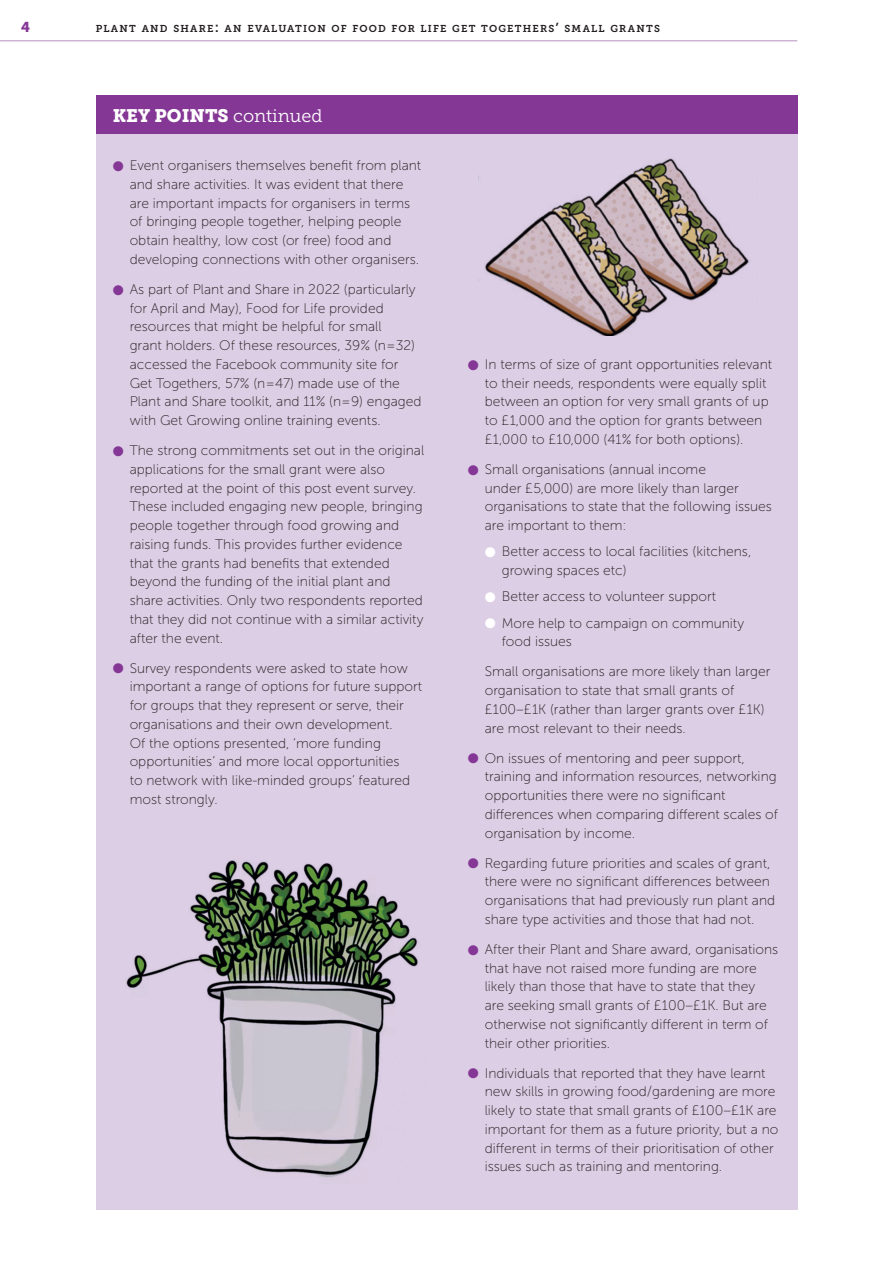
<style>
.page{position:relative;width:893px;height:1263px;background:#fff}
.page>*{position:absolute;margin:0;border:0;box-sizing:border-box;transform-origin:0 0}
.table_head{font:18px "Museo Slab 900";color:#fff}
.t1{font:14.25px "Museo Slab 900";color:#853795}
.bullet_point_in_tabl{font:13.8px/18.8px "Museo Sans 100";color:#231f20}
.t2{font:10.05px "Museo Slab 700";letter-spacing:.12em;color:#231f20}
.s1{font-size:14.25px}
.s2{font-family:"Museo Slab 300"}
.s3{color:#853795}
.s4{color:#fff}
</style>
<div class="page">
<hr style="left:0;top:40px;width:797px;height:1px;background:#b690c2">
<div style="left:96px;top:134px;width:701px;height:1076px;background:#dccee5"></div>
<div style="left:96px;top:96px;width:701px;height:38px;background:#853795"></div>
<img style="left:126px;top:860px;width:292px;height:318px">
<img style="left:485px;top:158px;width:264px;height:178px">
<p class="t1" style="left:21px;top:19px;width:11px">4</p>
<p class="t2" style="left:96px;top:23px;width:566px">PLANT AND SHARE<span class="s1">:</span> AN EVALUATION OF FOOD FOR LIFE GET TOGETHERS<span class="s1">’</span> SMALL GRANTS</p>
<p class="table_head" style="left:113px;top:105px;width:211px">KEY POINTS <span class="s2">continued</span></p>
<p class="bullet_point_in_tabl" style="left:130px;top:156px;width:293px;text-indent:-17px"><span class="s3">●</span> Event organisers themselves benefit from plant and share activities. It was evident that there are important impacts for organisers in terms of bringing people together, helping people obtain healthy, low cost (or free) food and developing connections with other organisers.</p>
<p class="bullet_point_in_tabl" style="left:130px;top:280px;width:293px;text-indent:-17px"><span class="s3">●</span> As part of Plant and Share in 2022 (particularly for April and May), Food for Life provided resources that might be helpful for small<br>grant holders. Of these resources, 39% (n=32) accessed the Facebook community site for Get Togethers, 57% (n=47) made use of the Plant and Share toolkit, and 11% (n=9) engaged with Get Growing online training events.</p>
<p class="bullet_point_in_tabl" style="left:130px;top:441px;width:296px;text-indent:-17px"><span class="s3">●</span> The strong commitments set out in the original applications for the small grant were also reported at the point of this post event survey.<br>These included engaging new people, bringing people together through food growing and raising funds. This provides further evidence that the grants had benefits that extended beyond the funding of the initial plant and share activities. Only two respondents reported that they did not continue with a similar activity after the event.</p>
<p class="bullet_point_in_tabl" style="left:130px;top:659px;width:294px;text-indent:-17px"><span class="s3">●</span> Survey respondents were asked to state how important a range of options for future support for groups that they represent or serve, their organisations and their own development.<br>Of the options presented, ‘more funding opportunities’ and more local opportunities<br>to network with like-minded groups’ featured most strongly.</p>
<p class="bullet_point_in_tabl" style="left:485px;top:355px;width:289px;text-indent:-17px"><span class="s3">●</span> In terms of size of grant opportunities relevant to their needs, respondents were equally split between an option for very small grants of up to £1,000 and the option for grants between £1,000 to £10,000 (41% for both options).</p>
<p class="bullet_point_in_tabl" style="left:485px;top:460px;width:289px;text-indent:-17px"><span class="s3">●</span> Small organisations (annual income<br>under £5,000) are more likely than larger organisations to state that the following issues are important to them:</p>
<p class="bullet_point_in_tabl" style="left:502px;top:542px;width:251px;text-indent:-17px"><span class="s4">●</span> Better access to local facilities (kitchens, growing spaces etc)</p>
<p class="bullet_point_in_tabl" style="left:485px;top:587px;width:233px"><span class="s4">●</span> Better access to volunteer support</p>
<p class="bullet_point_in_tabl" style="left:502px;top:614px;width:244px;text-indent:-17px"><span class="s4">●</span> More help to campaign on community food issues</p>
<p class="bullet_point_in_tabl" style="left:485px;top:662px;width:287px">Small organisations are more likely than larger organisation to state that small grants of £100–£1K (rather than larger grants over £1K) are most relevant to their needs.</p>
<p class="bullet_point_in_tabl" style="left:485px;top:749px;width:295px;text-indent:-17px"><span class="s3">●</span> On issues of mentoring and peer support, training and information resources, networking opportunities there were no significant differences when comparing different scales of organisation by income.</p>
<p class="bullet_point_in_tabl" style="left:485px;top:854px;width:292px;text-indent:-17px"><span class="s3">●</span> Regarding future priorities and scales of grant, there were no significant differences between organisations that had previously run plant and share type activities and those that had not.</p>
<p class="bullet_point_in_tabl" style="left:485px;top:940px;width:295px;text-indent:-17px"><span class="s3">●</span> After their Plant and Share award, organisations that have not raised more funding are more likely than those that have to state that they<br>are seeking small grants of £100–£1K. But are otherwise not significantly different in term of their other priorities.</p>
<p class="bullet_point_in_tabl" style="left:485px;top:1064px;width:295px;text-indent:-17px"><span class="s3">●</span> Individuals that reported that they have learnt new skills in growing food/gardening are more likely to state that small grants of £100–£1K are important for them as a future priority, but a no different in terms of their prioritisation of other issues such as training and mentoring.</p>
</div>
